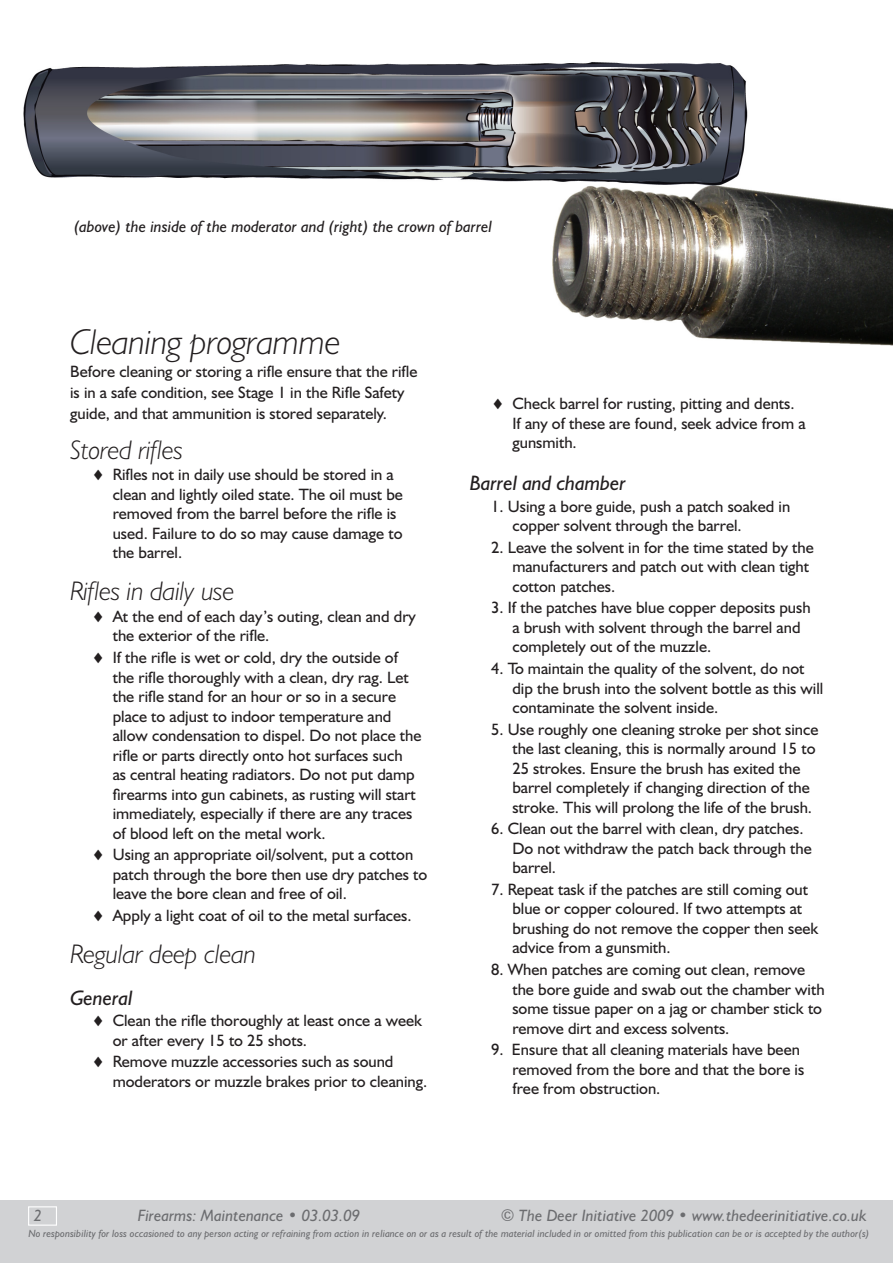
<style>
.page{position:relative;width:893px;height:1263px;background:#fff}
.page>*{position:absolute;margin:0;border:0;box-sizing:border-box;transform-origin:0 0}
.headerMin{font:italic 300 36px "Humanist 521 BT";letter-spacing:-.005em;color:#231f20}
.headerMinMin{font:italic 300 27px "Humanist 521 BT";letter-spacing:-.005em;color:#231f20}
.headerMinSub{font:italic 21px "Humanist 521 BT";letter-spacing:-.005em;color:#231f20}
.indentBullet{font:16.5px/19.5px "Humanist 521 BT";color:#231f20}
.indentNumbers{font:16.5px/19.5px "Humanist 521 BT";color:#231f20}
.t1{font:italic 16.5px "Humanist 521 BT";color:#6c6d70}
.t2{font:italic 16.5px "Humanist 521 BT";color:#231f20}
.t3{font:italic 10.5px "Humanist 521 BT";letter-spacing:.005em;color:#6c6d70}
</style>
<div class="page">
<img style="left:0;top:62px;width:893px;height:1139px">
<div style="left:0;top:1201px;width:893px;height:62px;background:#d1d2d4"></div>
<div style="left:28px;top:1206px;width:29px;height:20px;border:1px solid #fff"></div>
<p class="t2" style="left:74px;top:216px;width:420px">(above) the inside of the moderator and (right) the crown of barrel</p>
<p class="headerMin" style="left:70px;top:320px;width:272px">Cleaning programme</p>
<p class="indentBullet" style="left:70px;top:360px;width:349px;line-height:21px">Before cleaning or storing a rifle ensure that the rifle is in a safe condition, see Stage 1 in the Rifle Safety guide, and that ammunition is stored separately.</p>
<p class="headerMinMin" style="left:70px;top:433px;width:114px">Stored rifles</p>
<p class="indentBullet" style="left:113px;top:484px;width:292px">clean and lightly oiled state. The oil must be removed from the barrel before the rifle is used. Failure to do so may cause damage to the barrel.</p>
<p class="headerMinMin" style="left:70px;top:575px;width:166px">Rifles in daily use</p>
<p class="indentBullet" style="left:113px;top:626px;width:158px">the exterior of the rifle.</p>
<p class="indentBullet" style="left:113px;top:667px;width:310px">the rifle thoroughly with a clean, dry rag. Let the rifle stand for an hour or so in a secure place to adjust to indoor temperature and allow condensation to dispel. Do not place the rifle or parts directly onto hot surfaces such<br>as central heating radiators. Do not put damp firearms into gun cabinets, as rusting will start immediately, especially if there are any traces of blood left on the metal work.</p>
<p class="indentBullet" style="left:113px;top:864px;width:316px">patch through the bore then use dry patches to leave the bore clean and free of oil.</p>
<p class="indentBullet" style="left:91px;top:465px;width:304px">♦ Rifles not in daily use should be stored in a</p>
<p class="indentBullet" style="left:91px;top:606px;width:326px">♦ At the end of each day’s outing, clean and dry</p>
<p class="indentBullet" style="left:91px;top:647px;width:308px">♦ If the rifle is wet or cold, dry the outside of</p>
<p class="indentBullet" style="left:91px;top:844px;width:323px">♦ Using an appropriate oil/solvent, put a cotton</p>
<p class="indentBullet" style="left:91px;top:905px;width:322px">♦ Apply a light coat of oil to the metal surfaces.</p>
<p class="headerMinMin" style="left:70px;top:937px;width:188px">Regular deep clean</p>
<p class="headerMinSub" style="left:70px;top:984px;width:64px">General</p>
<p class="indentBullet" style="left:113px;top:1030px;width:196px">or after every 15 to 25 shots.</p>
<p class="indentBullet" style="left:113px;top:1071px;width:316px">moderators or muzzle brakes prior to cleaning.</p>
<p class="indentBullet" style="left:91px;top:1010px;width:332px">♦ Clean the rifle thoroughly at least once a week</p>
<p class="indentBullet" style="left:91px;top:1052px;width:304px">♦ Remove muzzle accessories such as sound</p>
<p class="indentBullet" style="left:491px;top:393px;width:305px">♦ Check barrel for rusting, pitting and dents.</p>
<p class="indentBullet" style="left:512px;top:413px;width:295px">If any of these are found, seek advice from a gunsmith.</p>
<p class="headerMinSub" style="left:470px;top:470px;width:158px">Barrel and chamber</p>
<p class="indentNumbers" style="left:512px;top:496px;width:279px;text-indent:-21px">1. Using a bore guide, push a patch soaked in copper solvent through the barrel.</p>
<p class="indentNumbers" style="left:512px;top:537px;width:303px;text-indent:-21px">2. Leave the solvent in for the time stated by the manufacturers and patch out with clean tight cotton patches.</p>
<p class="indentNumbers" style="left:512px;top:598px;width:300px;text-indent:-21px">3. If the patches have blue copper deposits push a brush with solvent through the barrel and completely out of the muzzle.</p>
<p class="indentNumbers" style="left:512px;top:658px;width:312px;text-indent:-21px">4. To maintain the quality of the solvent, do not dip the brush into the solvent bottle as this will contaminate the solvent inside.</p>
<p class="indentNumbers" style="left:512px;top:719px;width:307px;text-indent:-21px">5. Use roughly one cleaning stroke per shot since the last cleaning, this is normally around 15 to 25 strokes. Ensure the brush has exited the barrel completely if changing direction of the stroke. This will prolong the life of the brush.</p>
<p class="indentNumbers" style="left:512px;top:819px;width:301px;text-indent:-21px">6. Clean out the barrel with clean, dry patches.<br>Do not withdraw the patch back through the barrel.</p>
<p class="indentNumbers" style="left:512px;top:879px;width:308px;text-indent:-21px">7. Repeat task if the patches are still coming out blue or copper coloured. If two attempts at brushing do not remove the copper then seek advice from a gunsmith.</p>
<p class="indentNumbers" style="left:512px;top:959px;width:314px;text-indent:-21px">8. When patches are coming out clean, remove the bore guide and swab out the chamber with some tissue paper on a jag or chamber stick to remove dirt and excess solvents.</p>
<p class="indentNumbers" style="left:512px;top:1039px;width:293px;text-indent:-21px">9. Ensure that all cleaning materials have been removed from the bore and that the bore is free from obstruction.</p>
<p class="t1" style="left:138px;top:1205px;width:224px">Firearms: Maintenance • 03.03.09</p>
<p class="t1" style="left:501px;top:1205px;width:367px">© The Deer Initiative 2009 • www.thedeerinitiative.co.uk</p>
<p class="t3" style="left:28px;top:1227px;width:843px">No responsibility for loss occasioned to any person acting or refraining from action in reliance on or as a result of the material included in or omitted from this publication can be or is accepted by the author(s)</p>
</div>
